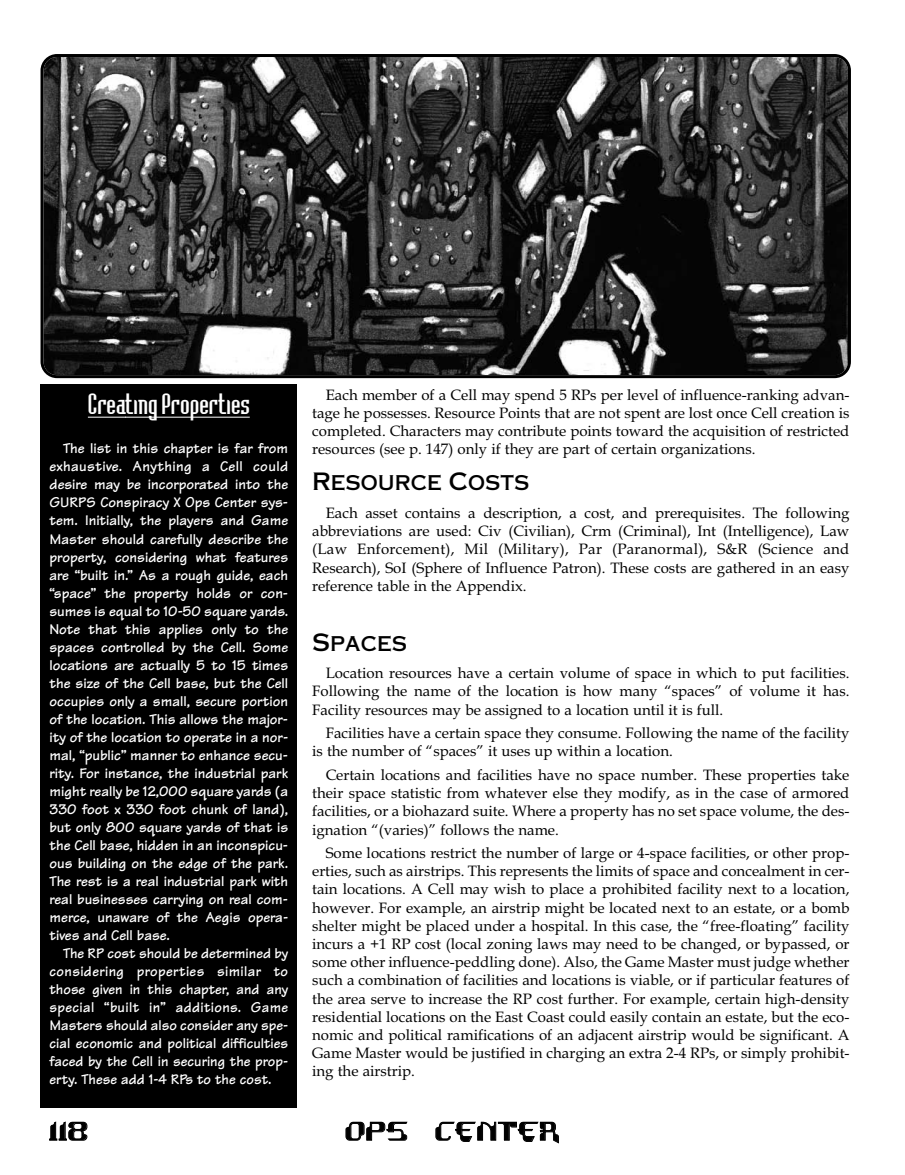
<style>
.page{position:relative;width:905px;height:1175px;background:#fff}
.page>*{position:absolute;margin:0;border:0;box-sizing:border-box;transform-origin:0 0}
.t1{font:27px "Badloc";color:#fff}
.t2{font:700 24px "Metalcut";color:#000}
.t3{font:18px "Hyperion";letter-spacing:-.005em;color:#000}
.t4{font:15px/18.1px "Book Antiqua";color:#000;text-align:justify}
.t5{font:700 15px "Tekton";color:#fff}
.t6{font:700 15px "Tekton";letter-spacing:.025em;color:#fff}
</style>
<div class="page">
<div style="left:40px;top:384px;width:257px;height:723px;background:#000"></div>
<hr style="left:88px;top:417px;width:38px;height:1px;background:#fff">
<hr style="left:125px;top:417px;width:125px;height:1px;background:#fff">
<svg style="left:40px;top:54px;width:810px;height:324px;background:#393939"></svg>
<p class="t1" style="left:88px;top:388px;width:163px">Creating Properties</p>
<p class="t5" style="left:63px;top:443px;width:227px">The list in this chapter is far from</p>
<p class="t6" style="left:49px;top:461px;width:240px">exhaustive. Anything a Cell could</p>
<p class="t5" style="left:49px;top:479px;width:240px">desire may be incorporated into the</p>
<p class="t5" style="left:50px;top:497px;width:240px">GURPS Conspiracy X Ops Center sys-</p>
<p class="t5" style="left:50px;top:515px;width:240px">tem. Initially, the players and Game</p>
<p class="t5" style="left:49px;top:533px;width:240px">Master should carefully describe the</p>
<p class="t5" style="left:49px;top:551px;width:240px">property, considering what features</p>
<p class="t5" style="left:49px;top:569px;width:240px">are “built in.” As a rough guide, each</p>
<p class="t5" style="left:49px;top:587px;width:240px">“space” the property holds or con-</p>
<p class="t5" style="left:49px;top:605px;width:240px">sumes is equal to 10-50 square yards.</p>
<p class="t5" style="left:49px;top:623px;width:240px">Note that this applies only to the</p>
<p class="t5" style="left:49px;top:641px;width:240px">spaces controlled by the Cell. Some</p>
<p class="t5" style="left:49px;top:659px;width:240px">locations are actually 5 to 15 times</p>
<p class="t5" style="left:49px;top:677px;width:240px">the size of the Cell base, but the Cell</p>
<p class="t5" style="left:49px;top:695px;width:240px">occupies only a small, secure portion</p>
<p class="t5" style="left:49px;top:713px;width:240px">of the location. This allows the major-</p>
<p class="t5" style="left:49px;top:731px;width:240px">ity of the location to operate in a nor-</p>
<p class="t5" style="left:49px;top:749px;width:240px">mal, “public” manner to enhance secu-</p>
<p class="t5" style="left:49px;top:767px;width:240px">rity. For instance, the industrial park</p>
<p class="t5" style="left:49px;top:785px;width:240px">might really be 12,000 square yards (a</p>
<p class="t5" style="left:49px;top:803px;width:240px">330 foot x 330 foot chunk of land),</p>
<p class="t5" style="left:49px;top:821px;width:240px">but only 800 square yards of that is</p>
<p class="t5" style="left:50px;top:839px;width:240px">the Cell base, hidden in an inconspicu-</p>
<p class="t5" style="left:50px;top:857px;width:240px">ous building on the edge of the park.</p>
<p class="t5" style="left:50px;top:875px;width:240px">The rest is a real industrial park with</p>
<p class="t5" style="left:50px;top:893px;width:240px">real businesses carrying on real com-</p>
<p class="t5" style="left:50px;top:911px;width:240px">merce, unaware of the Aegis opera-</p>
<p class="t5" style="left:50px;top:929px;width:122px">tives and Cell base.</p>
<p class="t5" style="left:63px;top:947px;width:227px">The RP cost should be determined by</p>
<p class="t6" style="left:50px;top:965px;width:240px">considering properties similar to</p>
<p class="t5" style="left:50px;top:983px;width:240px">those given in this chapter, and any</p>
<p class="t6" style="left:50px;top:1001px;width:240px">special “built in” additions. Game</p>
<p class="t5" style="left:49px;top:1019px;width:240px">Masters should also consider any spe-</p>
<p class="t5" style="left:49px;top:1037px;width:240px">cial economic and political difficulties</p>
<p class="t5" style="left:49px;top:1055px;width:240px">faced by the Cell in securing the prop-</p>
<p class="t5" style="left:49px;top:1073px;width:223px">erty. These add 1-4 RPs to the cost.</p>
<p class="t4" style="left:312px;top:385px;width:539px;text-indent:13px">Each member of a Cell may spend 5 RPs per level of influence-ranking advan&shy;tage he possesses. Resource Points that are not spent are lost once Cell creation is completed. Characters may contribute points toward the acquisition of restricted resources (see p. 147) only if they are part of certain organizations.</p>
<p class="t2" style="left:312px;top:467px;width:219px">Resource Costs</p>
<p class="t4" style="left:312px;top:504px;width:539px;text-indent:13px">Each asset contains a description, a cost, and prerequisites. The following abbreviations are used: Civ (Civilian), Crm (Criminal), Int (Intelligence), Law (Law Enforcement), Mil (Military), Par (Paranormal), S&amp;R (Science and Research), SoI (Sphere of Influence Patron). These costs are gathered in an easy reference table in the Appendix.</p>
<p class="t2" style="left:312px;top:627px;width:97px">Spaces</p>
<p class="t4" style="left:312px;top:664px;width:539px;text-indent:13px">Location resources have a certain volume of space in which to put facilities.<br>Following the name of the location is how many “spaces” of volume it has.<br>Facility resources may be assigned to a location until it is full.</p>
<p class="t4" style="left:312px;top:724px;width:539px;text-indent:13px">Facilities have a certain space they consume. Following the name of the facility is the number of “spaces” it uses up within a location.</p>
<p class="t4" style="left:312px;top:765px;width:539px;text-indent:13px">Certain locations and facilities have no space number. These properties take their space statistic from whatever else they modify, as in the case of armored facilities, or a biohazard suite. Where a property has no set space volume, the des&shy;ignation “(varies)” follows the name.</p>
<p class="t4" style="left:312px;top:843px;width:539px;text-indent:13px">Some locations restrict the number of large or 4-space facilities, or other prop&shy;erties, such as airstrips. This represents the limits of space and concealment in cer&shy;tain locations. A Cell may wish to place a prohibited facility next to a location, however. For example, an airstrip might be located next to an estate, or a bomb shelter might be placed under a hospital. In this case, the “free-floating” facility incurs a +1 RP cost (local zoning laws may need to be changed, or bypassed, or some other influence-peddling done). Also, the Game Master must judge whether such a combination of facilities and locations is viable, or if particular features of the area serve to increase the RP cost further. For example, certain high-density residential locations on the East Coast could easily contain an estate, but the eco&shy;nomic and political ramifications of an adjacent airstrip would be significant. A Game Master would be justified in charging an extra 2-4 RPs, or simply prohibit&shy;ing the airstrip.</p>
<p class="t3" style="left:48px;top:1123px;width:41px">118</p>
<p class="t3" style="left:345px;top:1123px;width:65px">OPS</p>
<p class="t3" style="left:434px;top:1123px;width:127px">CENTER</p>
</div>
